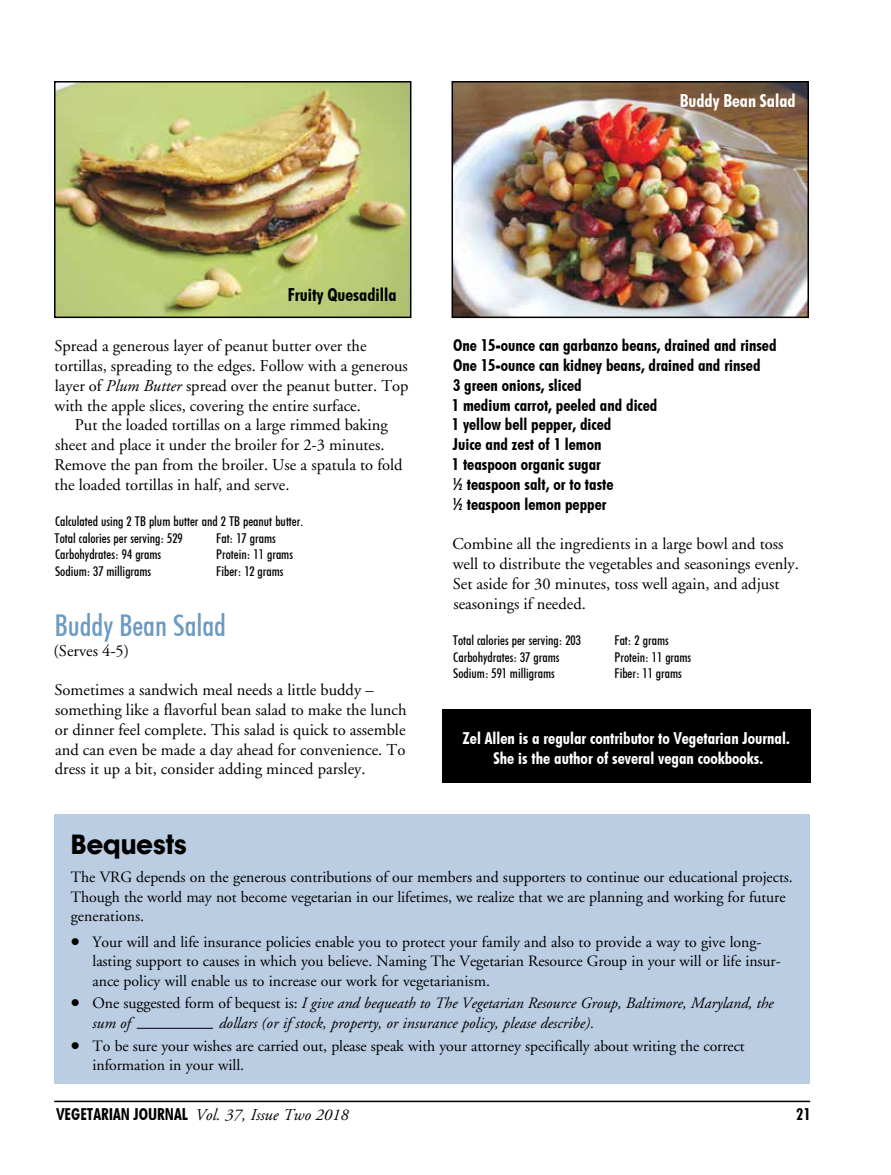
<style>
.page{position:relative;width:891px;height:1175px;background:#fff}
.page>*{position:absolute;margin:0;border:0;box-sizing:border-box;transform-origin:0 0}
.t1{font:30px "Futuri Condensed Regular SWFTE";color:#6c9ac3}
.t2{font:27px "Avant Guard Bold SWFTE";color:#000}
.t3{font:18px "Futuri Condensed Bold SWFTE";color:#000}
.t4{font:18px "Futuri Condensed Bold SWFTE";color:#fff}
.t5{font:16.5px/19.8px "Adobe Garamond";color:#000}
.t6{font:16.5px/19.8px "Futuri Condensed Bold SWFTE";color:#000}
.t7{font:16.5px/19.6px "Futuri Condensed Bold SWFTE";color:#fff;text-align:center}
.t8{font:italic 16.5px "Adobe Garamond";color:#000}
.t9{font:15.75px/19.5px "Adobe Garamond";letter-spacing:-.005em;color:#000}
.t10{font:italic 15.75px/19.5px "Adobe Garamond";letter-spacing:-.005em;color:#000}
.t11{font:13.5px/16.5px "Futuri Condensed Regular SWFTE";color:#000}
.s1{font-style:italic}
.s2{font-style:normal}
.s3{font-family:"Futuri Condensed Bold SWFTE";font-style:normal}
</style>
<div class="page">
<hr style="left:54px;top:1100px;width:756px;height:2px;background:#000">
<img style="left:57px;top:84px;width:351px;height:231px">
<div style="left:54px;top:81px;width:357px;height:237px;border:2px solid #000"></div>
<img style="left:455px;top:84px;width:351px;height:231px">
<div style="left:452px;top:81px;width:357px;height:237px;border:2px solid #000"></div>
<div style="left:442px;top:709px;width:369px;height:73px;background:#000"></div>
<div style="left:54px;top:814px;width:756px;height:269px;background:#bbcde3"></div>
<hr style="left:137px;top:1027px;width:76px;height:1px;background:#000">
<p class="t4" style="left:680px;top:89px;width:118px">Buddy Bean Salad</p>
<p class="t3" style="left:288px;top:283px;width:110px">Fruity Quesadilla</p>
<p class="t5" style="left:54px;top:336px;width:356px">Spread a generous layer of peanut butter over the tortillas, spreading to the edges. Follow with a generous layer of <span class="s1">Plum Butter</span> spread over the peanut butter. Top with the apple slices, covering the entire surface.</p>
<p class="t5" style="left:54px;top:416px;width:350px;text-indent:20px">Put the loaded tortillas on a large rimmed baking sheet and place it under the broiler for 2-3 minutes.<br>Remove the pan from the broiler. Use a spatula to fold the loaded tortillas in half, and serve.</p>
<p class="t11" style="left:55px;top:513px;width:250px">Calculated using 2 TB plum butter and 2 TB peanut butter.<br>Total calories per serving: 529</p>
<p class="t11" style="left:216px;top:529px;width:61px">Fat: 17 grams</p>
<p class="t11" style="left:55px;top:546px;width:108px">Carbohydrates: 94 grams</p>
<p class="t11" style="left:216px;top:546px;width:78px">Protein: 11 grams</p>
<p class="t11" style="left:55px;top:562px;width:98px">Sodium: 37 milligrams</p>
<p class="t11" style="left:216px;top:562px;width:69px">Fiber: 12 grams</p>
<h1 class="t1" style="left:55px;top:607px;width:172px">Buddy Bean Salad</h1>
<p class="t5" style="left:54px;top:641px;width:77px">(Serves 4-5)</p>
<p class="t5" style="left:55px;top:680px;width:354px">Sometimes a sandwich meal needs a little buddy – something like a flavorful bean salad to make the lunch or dinner feel complete. This salad is quick to assemble and can even be made a day ahead for convenience. To dress it up a bit, consider adding minced parsley.</p>
<p class="t6" style="left:452px;top:335px;width:326px">One 15-ounce can garbanzo beans, drained and rinsed<br>One 15-ounce can kidney beans, drained and rinsed<br>3 green onions, sliced<br>1 medium carrot, peeled and diced<br>1 yellow bell pepper, diced<br>Juice and zest of 1 lemon<br>1 teaspoon organic sugar<br>½ teaspoon salt, or to taste<br>½ teaspoon lemon pepper</p>
<p class="t5" style="left:452px;top:534px;width:348px">Combine all the ingredients in a large bowl and toss well to distribute the vegetables and seasonings evenly.<br>Set aside for 30 minutes, toss well again, and adjust seasonings if needed.</p>
<p class="t11" style="left:453px;top:632px;width:130px">Total calories per serving: 203</p>
<p class="t11" style="left:614px;top:632px;width:56px">Fat: 2 grams</p>
<p class="t11" style="left:453px;top:648px;width:108px">Carbohydrates: 37 grams</p>
<p class="t11" style="left:614px;top:648px;width:78px">Protein: 11 grams</p>
<p class="t11" style="left:453px;top:665px;width:103px">Sodium: 591 milligrams</p>
<p class="t11" style="left:614px;top:665px;width:69px">Fiber: 11 grams</p>
<p class="t7" style="left:463px;top:728px;width:328px">Zel Allen is a regular contributor to Vegetarian Journal.<br>She is the author of several vegan cookbooks.</p>
<h2 class="t2" style="left:71px;top:827px;width:118px">Bequests</h2>
<p class="t9" style="left:71px;top:867px;width:723px">The VRG depends on the generous contributions of our members and supporters to continue our educational projects.<br>Though the world may not become vegetarian in our lifetimes, we realize that we are planning and working for future generations.</p>
<p class="t9" style="left:93px;top:932px;width:690px;text-indent:-22px">● Your will and life insurance policies enable you to protect your family and also to provide a way to give long&shy;lasting support to causes in which you believe. Naming The Vegetarian Resource Group in your will or life insur&shy;ance policy will enable us to increase our work for vegetarianism.</p>
<p class="t10" style="left:93px;top:994px;width:683px;text-indent:-22px">● <span class="s2">One suggested form of bequest is:</span> I give and bequeath to The Vegetarian Resource Group, Baltimore, Maryland, the sum of</p>
<p class="t10" style="left:219px;top:1013px;width:377px">dollars (or if stock, property, or insurance policy, please describe).</p>
<p class="t9" style="left:93px;top:1036px;width:654px;text-indent:-22px">● To be sure your wishes are carried out, please speak with your attorney specifically about writing the correct information in your will.</p>
<p class="t8" style="left:57px;top:1105px;width:294px"><span class="s3">VEGETARIAN JOURNAL</span> Vol. 37, Issue Two 2018</p>
<p class="t6" style="left:796px;top:1103px;width:16px">21</p>
</div>
